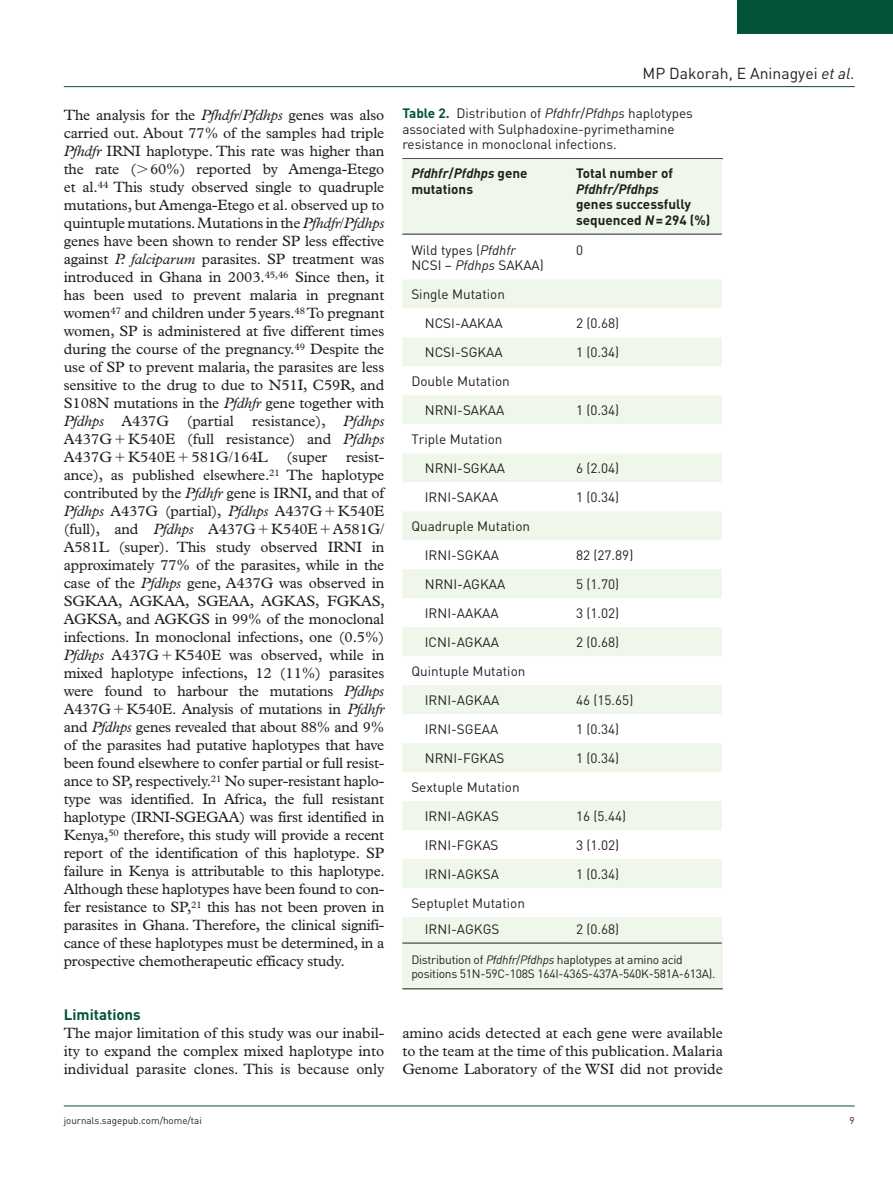
<style>
.page{position:relative;width:893px;height:1191px;background:#fff}
.page>*{position:absolute;margin:0;border:0;box-sizing:border-box;transform-origin:0 0}
.t1{font:15.75px "DIN";color:#231f20}
.t2{font:15px/18px "Plantin Std";color:#231f20;text-align:justify}
.t3{font:700 15px "DIN";color:#015436}
.t4{font:13.5px/29px "DIN";color:#231f20}
.t5{font:700 13.5px/15.8px "DIN";color:#231f20}
.t6{font:italic 700 13.5px "DIN";color:#231f20}
.t7{font:12px/14.2px "DIN";letter-spacing:-.02em;color:#231f20}
.t8{font:9.75px "DIN";color:#231f20}
.s1{font-style:italic}
.s2{font-weight:700;color:#015436}
</style>
<div class="page">
<hr style="left:64px;top:86px;width:791px;height:1px;background:#015436">
<hr style="left:64px;top:1105px;width:791px;height:1px;background:#015436">
<div style="left:738px;top:0;width:155px;height:34px;background:#015436"></div>
<div style="left:402px;top:935px;width:321px;height:54px;background:#eff7ea"></div>
<hr style="left:402px;top:158px;width:321px;height:1px;background:#231f20">
<hr style="left:402px;top:988px;width:321px;height:1px;background:#231f20">
<div style="left:402px;top:159px;width:320px;height:776px;background:#eff7ea"></div>
<svg style="left:402px;top:235px;width:320px;height:682px"></svg>
<hr style="left:402px;top:234px;width:165px;height:1px;background:#231f20">
<hr style="left:567px;top:234px;width:155px;height:1px;background:#231f20">
<hr style="left:402px;top:942px;width:165px;height:1px;background:#231f20">
<hr style="left:567px;top:942px;width:155px;height:1px;background:#231f20">
<p class="t2" style="left:64px;top:106px;width:322px">The analysis for the <span class="s1">Pfhdfr</span>/<span class="s1">Pfdhps</span> genes was also carried out. About 77% of the samples had triple <span class="s1">Pfhdfr</span> IRNI haplotype. This rate was higher than the rate ( 60%) reported by Amenga-Etego et al.<sup>44</sup> This study observed single to quadruple mutations, but Amenga-Etego et al. observed up to quintuple mutations. Mutations in the <span class="s1">Pfhdfr</span>/<span class="s1">Pfdhps </span>genes have been shown to render SP less effective against <span class="s1">P. falciparum</span> parasites. SP treatment was introduced in Ghana in 2003.<sup>45,46</sup> Since then, it has been used to prevent malaria in pregnant women<sup>47</sup> and children under 5years.<sup>48</sup> To pregnant women, SP is administered at five different times during the course of the pregnancy.<sup>49</sup> Despite the use of SP to prevent malaria, the parasites are less sensitive to the drug to due to N51I, C59R, and S108N mutations in the <span class="s1">Pfdhfr</span> gene together with <span class="s1">Pfdhps</span> A437G (partial resistance), <span class="s1">Pfdhps </span>A437G K540E (full resistance) and <span class="s1">Pfdhps </span>A437G K540E 581G/164L</p>
<p class="t2" style="left:64px;top:448px;width:323px;text-indent:282px">resist&shy;ance), as published elsewhere.<sup>21</sup> The haplotype contributed by the <span class="s1">Pfdhfr</span> gene is IRNI, and that of <span class="s1">Pfdhps</span> A437G (partial), <span class="s1">Pfdhps</span> A437G K540E (full), and <span class="s1">Pfdhps</span> A437G K540E A581G/ A581L (super). This study observed IRNI in approximately 77% of the parasites, while in the case of the <span class="s1">Pfdhps</span> gene, A437G was observed in SGKAA, AGKAA, SGEAA, AGKAS, FGKAS, AGKSA, and AGKGS in 99% of the monoclonal infections. In monoclonal infections, one (0.5%)<br><span class="s1">Pfdhps</span> A437G K540E was observed, while in mixed haplotype infections, 12 (11%) parasites were found to harbour the mutations <span class="s1">Pfdhps </span>A437G K540E. Analysis of mutations in <span class="s1">Pfdhfr </span>and <span class="s1">Pfdhps</span> genes revealed that about 88% and 9% of the parasites had putative haplotypes that have been found elsewhere to confer partial or full resist&shy;ance to SP, respectively.<sup>21</sup> No super-resistant haplo&shy;type was identified. In Africa, the full resistant haplotype (IRNI-SGEGAA) was first identified in Kenya,<sup>50</sup> therefore, this study will provide a recent report of the identification of this haplotype. SP failure in Kenya is attributable to this haplotype.<br>Although these haplotypes have been found to con&shy;fer resistance to SP,<sup>21</sup> this has not been proven in parasites in Ghana. Therefore, the clinical signifi&shy;cance of these haplotypes must be determined, in a prospective chemotherapeutic efficacy study.</p>
<p class="t2" style="left:287px;top:448px;width:42px">(super</p>
<p class="t1" style="left:642px;top:63px;width:214px">MP Dakorah, E Aninagyei <span class="s1">et al.</span></p>
<p class="t4" style="left:402px;top:105px;width:292px;line-height:15.8px"><span class="s2">Table 2.</span> Distribution of <span class="s1">Pfdhfr</span>/<span class="s1">Pfdhps</span> haplotypes associated with Sulphadoxine-pyrimethamine resistance in monoclonal infections.</p>
<p class="t5" style="left:411px;top:164px;width:118px"><span class="s1">Pfdhfr</span>/<span class="s1">Pfdhps</span> gene mutations</p>
<p class="t5" style="left:576px;top:164px;width:99px">Total number of</p>
<p class="t6" style="left:576px;top:180px;width:84px">Pfdhfr/Pfdhps</p>
<p class="t5" style="left:576px;top:196px;width:136px">genes successfully sequenced <span class="s1">N</span>=294 (%)</p>
<p class="t4" style="left:411px;top:241px;width:134px;line-height:15.8px">Wild types (<span class="s1">Pfdhfr<br></span>NCSI – <span class="s1">Pfdhps</span> SAKAA)</p>
<p class="t4" style="left:576px;top:235px;width:9px">0</p>
<p class="t4" style="left:411px;top:280px;width:95px;text-align:right">Single Mutation<br>NCSI-AAKAA</p>
<p class="t4" style="left:576px;top:309px;width:45px">2 (0.68)</p>
<p class="t4" style="left:425px;top:338px;width:79px">NCSI-SGKAA</p>
<p class="t4" style="left:576px;top:338px;width:45px">1 (0.34)</p>
<p class="t4" style="left:411px;top:367px;width:100px;text-align:center">Double Mutation<br>NRNI-SAKAA</p>
<p class="t4" style="left:576px;top:396px;width:45px">1 (0.34)</p>
<p class="t4" style="left:411px;top:424px;width:95px;text-align:right">Triple Mutation<br>NRNI-SGKAA</p>
<p class="t4" style="left:576px;top:453px;width:45px">6 (2.04)</p>
<p class="t4" style="left:425px;top:482px;width:75px">IRNI-SAKAA</p>
<p class="t4" style="left:576px;top:482px;width:45px">1 (0.34)</p>
<p class="t4" style="left:425px;top:511px;width:107px;text-indent:-14px">Quadruple Mutation<br>IRNI-SGKAA</p>
<p class="t4" style="left:576px;top:540px;width:59px">82 (27.89)</p>
<p class="t4" style="left:425px;top:569px;width:82px">NRNI-AGKAA</p>
<p class="t4" style="left:576px;top:569px;width:45px">5 (1.70)</p>
<p class="t4" style="left:425px;top:598px;width:75px">IRNI-AAKAA</p>
<p class="t4" style="left:576px;top:598px;width:45px">3 (1.02)</p>
<p class="t4" style="left:425px;top:627px;width:76px">ICNI-AGKAA</p>
<p class="t4" style="left:576px;top:627px;width:45px">2 (0.68)</p>
<p class="t4" style="left:425px;top:656px;width:102px;text-indent:-14px">Quintuple Mutation<br>IRNI-AGKAA</p>
<p class="t4" style="left:576px;top:685px;width:59px">46 (15.65)</p>
<p class="t4" style="left:425px;top:714px;width:75px">IRNI-SGEAA</p>
<p class="t4" style="left:576px;top:714px;width:45px">1 (0.34)</p>
<p class="t4" style="left:425px;top:743px;width:81px">NRNI-FGKAS</p>
<p class="t4" style="left:576px;top:743px;width:45px">1 (0.34)</p>
<p class="t4" style="left:411px;top:772px;width:110px;text-align:center">Sextuple Mutation<br>IRNI-AGKAS</p>
<p class="t4" style="left:576px;top:801px;width:52px">16 (5.44)</p>
<p class="t4" style="left:425px;top:830px;width:75px">IRNI-FGKAS</p>
<p class="t4" style="left:576px;top:830px;width:45px">3 (1.02)</p>
<p class="t4" style="left:425px;top:859px;width:76px">IRNI-AGKSA</p>
<p class="t4" style="left:576px;top:859px;width:45px">1 (0.34)</p>
<p class="t4" style="left:425px;top:890px;width:102px;line-height:26px;text-indent:-14px">Septuplet Mutation<br>IRNI-AGKGS</p>
<p class="t4" style="left:576px;top:914px;width:45px">2 (0.68)</p>
<p class="t7" style="left:411px;top:952px;width:306px">Distribution of <span class="s1">Pfdhfr</span>/<span class="s1">Pfdhps</span> haplotypes at amino acid positions 51N-59C-108S 164I-436S-437A-540K-581A-613A).</p>
<p class="t3" style="left:64px;top:1005px;width:78px">Limitations</p>
<p class="t2" style="left:64px;top:1024px;width:322px">The major limitation of this study was our inabil&shy;ity to expand the complex mixed haplotype into individual parasite clones. This is because only</p>
<p class="t2" style="left:402px;top:1024px;width:322px">amino acids detected at each gene were available to the team at the time of this publication. Malaria Genome Laboratory of the WSI did not provide</p>
<p class="t8" style="left:64px;top:1114px;width:140px">journals.sagepub.com/home/tai</p>
<p class="t8" style="left:850px;top:1114px;width:7px">9</p>
</div>
